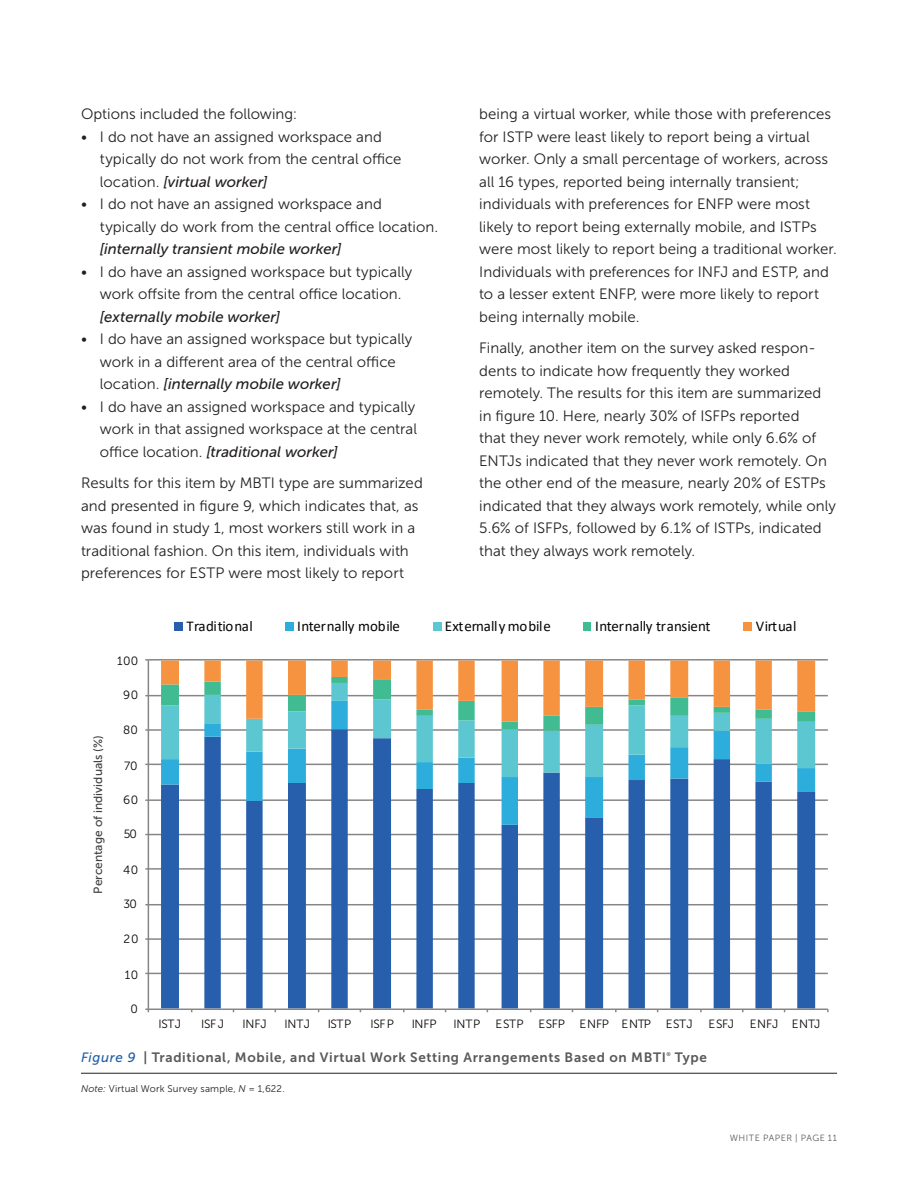
<style>
.page{position:relative;width:918px;height:1188px;background:#fff}
.page>*{position:absolute;margin:0;border:0;box-sizing:border-box;transform-origin:0 0}
.t1{font:15px/22.5px "Museo Sans 300";color:#231f20}
.t2{font:italic 15px "Museo Sans 500";color:#231f20}
.t3{font:15px "Calibri";letter-spacing:-.025em;color:#040503}
.t4{font:15px "Calibri";color:#040503}
.t5{font:15px "Calibri";letter-spacing:-.005em;color:#040503}
.t6{font:13.5px "Museo Sans 700";letter-spacing:.05em;color:#57585a}
.t7{font:12px "Museo Sans 300";letter-spacing:-.005em;color:#040503}
.t8{font:12px "Museo Sans 500";color:#404040}
.t9{font:9.75px "Museo Sans 300";letter-spacing:.02em;color:#231f20}
.t10{font:9px "Museo Sans 300";letter-spacing:.06em;color:#57585a}
.t11{font:5.4px "Museo Sans 700";color:#57585a}
.s1{font-family:"Museo Sans 300";font-style:normal}
.s2{font-family:"Museo Sans 500";font-style:italic;color:#205fab}
.s3{font-style:italic}
</style>
<div class="page">
<hr style="left:148px;top:973px;width:680px;height:1px;background:#868686">
<hr style="left:148px;top:938px;width:680px;height:2px;background:#868686">
<hr style="left:148px;top:904px;width:680px;height:1px;background:#868686">
<hr style="left:148px;top:868px;width:680px;height:2px;background:#868686">
<hr style="left:148px;top:834px;width:680px;height:1px;background:#868686">
<hr style="left:148px;top:799px;width:680px;height:2px;background:#868686">
<hr style="left:148px;top:764px;width:680px;height:1px;background:#868686">
<hr style="left:148px;top:729px;width:680px;height:2px;background:#868686">
<hr style="left:148px;top:695px;width:680px;height:1px;background:#868686">
<hr style="left:148px;top:659px;width:680px;height:2px;background:#868686">
<svg style="left:161px;top:825px;width:654px;height:184px"></svg>
<svg style="left:161px;top:777px;width:654px;height:48px"></svg>
<svg style="left:161px;top:731px;width:654px;height:46px"></svg>
<svg style="left:161px;top:661px;width:654px;height:70px"></svg>
<hr style="left:148px;top:660px;width:1px;height:349px;background:#868686">
<hr style="left:148px;top:1009px;width:680px;height:1px;background:#868686">
<div style="left:175px;top:622px;width:8px;height:9px;background:#275fac"></div>
<div style="left:285px;top:622px;width:9px;height:9px;background:#2caddc"></div>
<div style="left:433px;top:622px;width:9px;height:9px;background:#5cc7d0"></div>
<div style="left:584px;top:622px;width:7px;height:9px;background:#41bc92"></div>
<div style="left:743px;top:622px;width:9px;height:9px;background:#f69340"></div>
<hr style="left:81px;top:1073px;width:756px;height:1px;background:#231f20">
<p class="t1" style="left:81px;top:103px;width:218px">Options included the following:</p>
<p class="t1" style="left:100px;top:125px;width:303px;text-indent:-19px">• I do not have an assigned workspace and typically do not work from the central office</p>
<p class="t2" style="left:100px;top:173px;width:169px"><span class="s1">location.</span> [virtual worker]</p>
<p class="t1" style="left:100px;top:193px;width:340px;text-indent:-19px">• I do not have an assigned workspace and typically do work from the central office location.</p>
<p class="t2" style="left:100px;top:241px;width:243px">[internally transient mobile worker]</p>
<p class="t1" style="left:81px;top:260px;width:333px;text-align:center">• I do have an assigned workspace but typically work offsite from the central office location.</p>
<p class="t2" style="left:100px;top:308px;width:182px">[externally mobile worker]</p>
<p class="t1" style="left:81px;top:328px;width:333px;text-align:center">• I do have an assigned workspace but typically work in a different area of the central office</p>
<p class="t2" style="left:100px;top:376px;width:242px"><span class="s1">location.</span> [internally mobile worker]</p>
<p class="t1" style="left:81px;top:395px;width:338px;text-align:right">• I do have an assigned workspace and typically work in that assigned workspace at the central</p>
<p class="t2" style="left:100px;top:443px;width:239px"><span class="s1">office location.</span> [traditional worker]</p>
<p class="t1" style="left:81px;top:472px;width:343px">Results for this item by MBTI type are summarized and presented in figure 9, which indicates that, as was found in study 1, most workers still work in a traditional fashion. On this item, individuals with preferences for ESTP were most likely to report</p>
<p class="t1" style="left:479px;top:103px;width:359px">being a virtual worker, while those with preferences for ISTP were least likely to report being a virtual worker. Only a small percentage of workers, across all 16 types, reported being internally transient; individuals with preferences for ENFP were most likely to report being externally mobile, and ISTPs were most likely to report being a traditional worker.<br>Individuals with preferences for INFJ and ESTP, and to a lesser extent ENFP, were more likely to report being internally mobile.</p>
<p class="t1" style="left:479px;top:337px;width:358px">Finally, another item on the survey asked respon&shy;dents to indicate how frequently they worked remotely. The results for this item are summarized in figure 10. Here, nearly 30% of ISFPs reported<br>that they never work remotely, while only 6.6% of ENTJs indicated that they never work remotely. On the other end of the measure, nearly 20% of ESTPs indicated that they always work remotely, while only 5.6% of ISFPs, followed by 6.1% of ISTPs, indicated that they always work remotely.</p>
<p class="t8" style="left:91px;top:894px;width:160px;rotate:-90deg">Percentage of individuals (%)</p>
<p class="t7" style="left:117px;top:654px;width:22px">100</p>
<p class="t7" style="left:123px;top:689px;width:16px">90</p>
<p class="t7" style="left:123px;top:723px;width:16px">80</p>
<p class="t7" style="left:124px;top:759px;width:15px">70</p>
<p class="t7" style="left:123px;top:793px;width:16px">60</p>
<p class="t7" style="left:124px;top:828px;width:15px">50</p>
<p class="t7" style="left:123px;top:864px;width:16px">40</p>
<p class="t7" style="left:124px;top:898px;width:15px">30</p>
<p class="t7" style="left:124px;top:932px;width:16px">20</p>
<p class="t7" style="left:125px;top:968px;width:15px">10</p>
<p class="t7" style="left:130px;top:1002px;width:9px">0</p>
<p class="t5" style="left:187px;top:615px;width:68px">Traditional</p>
<p class="t3" style="left:297px;top:615px;width:105px">Internally mobile</p>
<p class="t4" style="left:445px;top:615px;width:108px">Externally mobile</p>
<p class="t3" style="left:595px;top:615px;width:117px">Internally transient</p>
<p class="t4" style="left:756px;top:615px;width:42px">Virtual</p>
<p class="t7" style="left:158px;top:1017px;width:24px">ISTJ</p>
<p class="t7" style="left:201px;top:1017px;width:24px">ISF J</p>
<p class="t7" style="left:242px;top:1017px;width:26px">INFJ</p>
<p class="t7" style="left:284px;top:1017px;width:27px">INTJ</p>
<p class="t7" style="left:328px;top:1017px;width:25px">ISTP</p>
<p class="t7" style="left:371px;top:1017px;width:25px">ISFP</p>
<p class="t7" style="left:412px;top:1017px;width:27px">INFP</p>
<p class="t7" style="left:454px;top:1017px;width:28px">INTP</p>
<p class="t7" style="left:496px;top:1017px;width:199px">ESTP ESFP ENFP ENTP ESTJ</p>
<p class="t7" style="left:709px;top:1017px;width:27px">ESFJ</p>
<p class="t7" style="left:750px;top:1017px;width:72px">ENFJ ENTJ</p>
<p class="t6" style="left:81px;top:1050px;width:586px"><span class="s2">Figure 9</span> | Traditional, Mobile, and Virtual Work Setting Arrangements Based on MBTI</p>
<p class="t11" style="left:667px;top:1052px;width:6px">®</p>
<p class="t6" style="left:675px;top:1050px;width:33px">Type</p>
<p class="t9" style="left:81px;top:1083px;width:205px"><span class="s3">Note:</span> Virtual Work Survey sample, <span class="s3">N</span> = 1,622.</p>
<p class="t10" style="left:730px;top:1133px;width:109px">WHITE PAPER | PAGE 11</p>
</div>
